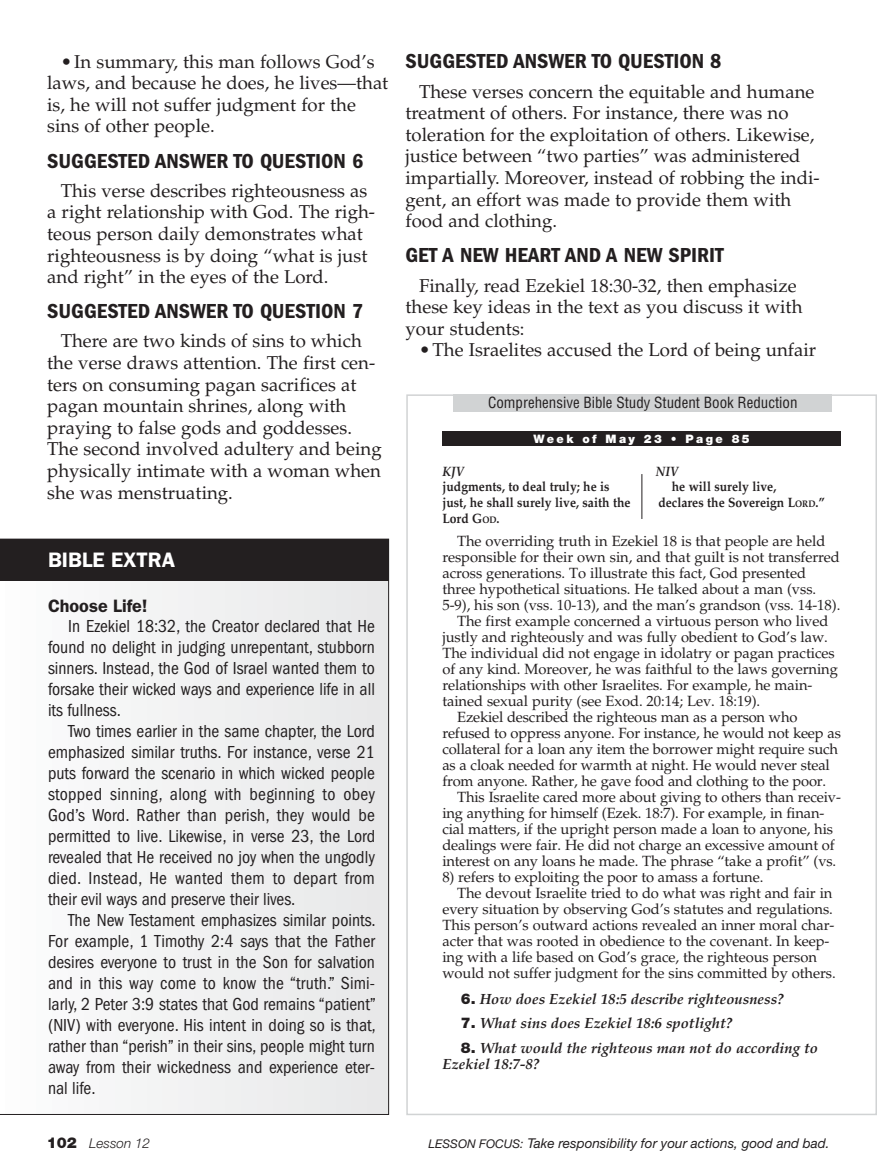
<style>
.page{position:relative;width:877px;height:1176px;background:#fff}
.page>*{position:absolute;margin:0;border:0;box-sizing:border-box;transform-origin:0 0}
.t1{font:21px "ITC Franklin Gothic Std Dm Cd";color:#231f20;scale:1.05 1}
.t2{font:600 21px "ITC Franklin Gothic Std";color:#fff}
.t3{font:18.6px/21.6px "Palatino LT Std";color:#231f20}
.t4{font:condensed 18px/21px "ITC Franklin Gothic Std";color:#231f20;text-align:justify}
.t5{font:600 18px "ITC Franklin Gothic Std";color:#231f20}
.t6{font:condensed 15px "Helvetica LT Std";color:#231f20}
.t7{font:14.7px "Palatino LT Std";letter-spacing:-.005em;color:#231f20}
.t8{font:italic 700 14.7px/16px "Palatino LT Std";color:#231f20}
.t9{font:700 13.5px/16px "Palatino LT Std";color:#231f20;scale:.9 1}
.t10{font:italic 13.5px "Helvetica Neue LT Std";color:#231f20}
.t11{font:italic 300 13.5px "Helvetica Neue LT Std";color:#231f20}
.t12{font:italic 700 13.5px "Palatino LT Std";color:#231f20;scale:.9 1}
.t13{font:900 11.7px "Helvetica Neue LT Std";letter-spacing:.21em;color:#fff}
.s1{font-size:9.45px}
.s2{font-family:"Helvetica Neue LT Std";font-weight:900;font-style:normal}
.s3{font-weight:900;font-style:normal;font-size:15px}
.s4{font-size:12px}
</style>
<div class="page">
<div style="left:442px;top:431px;width:399px;height:14px;background:#231f20"></div>
<hr style="left:642px;top:474px;width:1px;height:45px;background:#231f20">
<div style="left:454px;top:394px;width:378px;height:17px;background:#d1d3d4"></div>
<svg style="left:0;top:538px;width:389px;height:576px"></svg>
<p class="t3" style="left:47px;top:51px;width:343px;text-indent:14px">•In summary, this man follows God’s laws, and because he does, he lives—that is, he will not suffer judgment for the sins of other people.</p>
<h1 class="t1" style="left:47px;top:148px;width:302px">SUGGESTED ANSWER TO QUESTION 6</h1>
<p class="t3" style="left:47px;top:180px;width:329px;text-indent:14px">This verse describes righteousness as a right relationship with God. The righ&shy;teous person daily demonstrates what righteousness is by doing “what is just and right” in the eyes of the Lord.</p>
<h1 class="t1" style="left:47px;top:299px;width:302px">SUGGESTED ANSWER TO QUESTION 7</h1>
<p class="t3" style="left:47px;top:330px;width:336px;text-indent:14px">There are two kinds of sins to which the verse draws attention. The first cen&shy;ters on consuming pagan sacrifices at pagan mountain shrines, along with praying to false gods and goddesses.<br>The second involved adultery and being physically intimate with a woman when she was menstruating.</p>
<h1 class="t2" style="left:48px;top:547px;width:129px">BIBLE EXTRA</h1>
<p class="t5" style="left:48px;top:595px;width:101px">Choose Life!</p>
<p class="t4" style="left:48px;top:615px;width:328px;text-indent:20px">In Ezekiel 18:32, the Creator declared that He found no delight in judging unrepentant, stubborn sinners. Instead, the God of Israel wanted them to forsake their wicked ways and experience life in all its fullness.</p>
<p class="t4" style="left:48px;top:720px;width:329px;text-indent:20px">Two times earlier in the same chapter, the Lord emphasized similar truths. For instance, verse 21 puts forward the scenario in which wicked people stopped sinning, along with beginning to obey God’s Word. Rather than perish, they would be permitted to live. Likewise, in verse 23, the Lord revealed that He received no joy when the ungodly died. Instead, He wanted them to depart from their evil ways and preserve their lives.</p>
<p class="t4" style="left:48px;top:909px;width:329px;text-indent:20px">The New Testament emphasizes similar points.<br>For example, 1 Timothy 2:4 says that the Father desires everyone to trust in the Son for salvation and in this way come to know the “truth.” Simi&shy;larly, 2 Peter 3:9 states that God remains “patient” (NIV) with everyone. His intent in doing so is that, rather than “perish” in their sins, people might turn away from their wickedness and experience eter&shy;nal life.</p>
<h1 class="t1" style="left:406px;top:49px;width:302px">SUGGESTED ANSWER TO QUESTION 8</h1>
<p class="t3" style="left:406px;top:81px;width:416px;text-indent:14px">These verses concern the equitable and humane treatment of others. For instance, there was no toleration for the exploitation of others. Likewise, justice between “two parties” was administered impartially. Moreover, instead of robbing the indi&shy;gent, an effort was made to provide them with food and clothing.</p>
<h1 class="t1" style="left:406px;top:243px;width:305px">GET A NEW HEART AND A NEW SPIRIT</h1>
<p class="t3" style="left:406px;top:275px;width:398px;text-indent:14px">Finally, read Ezekiel 18:30-32, then emphasize these key ideas in the text as you discuss it with your students:</p>
<p class="t3" style="left:419px;top:339px;width:399px">•The Israelites accused the Lord of being unfair</p>
<p class="t6" style="left:488px;top:393px;width:311px">Comprehensive Bible Study Student Book Reduction</p>
<p class="t13" style="left:533px;top:431px;width:218px">Week of May 23 • Page 85</p>
<p class="t9" style="left:442px;top:478px;width:211px">judgments, to deal truly; he is just, he shall surely live, saith the<br>Lord G<span class="s1">OD</span>.</p>
<p class="t7" style="left:457px;top:532px;width:370px">The overriding truth in Ezekiel 18 is that people are held</p>
<p class="t7" style="left:442px;top:548px;width:399px">responsible for their own sin, and that guilt is not transferred</p>
<p class="t7" style="left:442px;top:564px;width:365px">across generations. To illustrate this fact, God presented</p>
<p class="t7" style="left:442px;top:580px;width:375px">three hypothetical situations. He talked about a man (vss.</p>
<p class="t7" style="left:442px;top:596px;width:400px">5-9), his son (vss. 10-13), and the man’s grandson (vss. 14-18).</p>
<p class="t7" style="left:457px;top:612px;width:373px">The first example concerned a virtuous person who lived</p>
<p class="t7" style="left:442px;top:628px;width:387px">justly and righteously and was fully obedient to God’s law.</p>
<p class="t7" style="left:442px;top:644px;width:394px">The individual did not engage in idolatry or pagan practices</p>
<p class="t7" style="left:442px;top:660px;width:397px">of any kind. Moreover, he was faithful to the laws governing</p>
<p class="t7" style="left:442px;top:676px;width:372px">relationships with other Israelites. For example, he main-</p>
<p class="t7" style="left:442px;top:692px;width:319px">tained sexual purity (see Exod. 20:14; Lev. 18:19).</p>
<p class="t7" style="left:457px;top:708px;width:342px">Ezekiel described the righteous man as a person who</p>
<p class="t7" style="left:442px;top:724px;width:400px">refused to oppress anyone. For instance, he would not keep as</p>
<p class="t7" style="left:442px;top:740px;width:397px">collateral for a loan any item the borrower might require such</p>
<p class="t7" style="left:442px;top:756px;width:389px">as a cloak needed for warmth at night. He would never steal</p>
<p class="t7" style="left:442px;top:772px;width:385px">from anyone. Rather, he gave food and clothing to the poor.</p>
<p class="t7" style="left:457px;top:788px;width:385px">This Israelite cared more about giving to others than receiv-</p>
<p class="t7" style="left:442px;top:804px;width:384px">ing anything for himself (Ezek. 18:7). For example, in finan-</p>
<p class="t7" style="left:442px;top:820px;width:392px">cial matters, if the upright person made a loan to anyone, his</p>
<p class="t7" style="left:442px;top:836px;width:394px">dealings were fair. He did not charge an excessive amount of</p>
<p class="t7" style="left:442px;top:852px;width:395px">interest on any loans he made. The phrase “take a profit” (vs.</p>
<p class="t7" style="left:442px;top:868px;width:322px">8) refers to exploiting the poor to amass a fortune.</p>
<p class="t7" style="left:457px;top:884px;width:377px">The devout Israelite tried to do what was right and fair in</p>
<p class="t7" style="left:442px;top:900px;width:392px">every situation by observing God’s statutes and regulations.</p>
<p class="t7" style="left:442px;top:916px;width:393px">This person’s outward actions revealed an inner moral char-</p>
<p class="t7" style="left:442px;top:932px;width:389px">acter that was rooted in obedience to the covenant. In keep-</p>
<p class="t7" style="left:442px;top:948px;width:376px">ing with a life based on God’s grace, the righteous person</p>
<p class="t7" style="left:442px;top:964px;width:395px">would not suffer judgment for the sins committed by others.</p>
<p class="t8" style="left:461px;top:990px;width:324px"><span class="s2">6.</span> How does Ezekiel 18:5 describe righteousness?</p>
<p class="t8" style="left:461px;top:1015px;width:273px"><span class="s2">7.</span> What sins does Ezekiel 18:6 spotlight?</p>
<p class="t8" style="left:442px;top:1039px;width:377px;text-indent:18px"><span class="s2">8.</span> What would the righteous man not do according to<br>Ezekiel 18:7-8?</p>
<p class="t12" style="left:442px;top:463px;width:26px">KJV</p>
<p class="t12" style="left:656px;top:463px;width:26px">NIV</p>
<p class="t9" style="left:658px;top:478px;width:186px;text-indent:13px">he will surely live, declares the Sovereign L<span class="s1">ORD</span>.”</p>
<p class="t11" style="left:47px;top:1135px;width:105px"><span class="s3">102</span> Lesson 12</p>
<p class="t10" style="left:428px;top:1134px;width:403px"><span class="s4">LESSON FOCUS:</span> Take responsibility for your actions, good and bad.</p>
</div>
